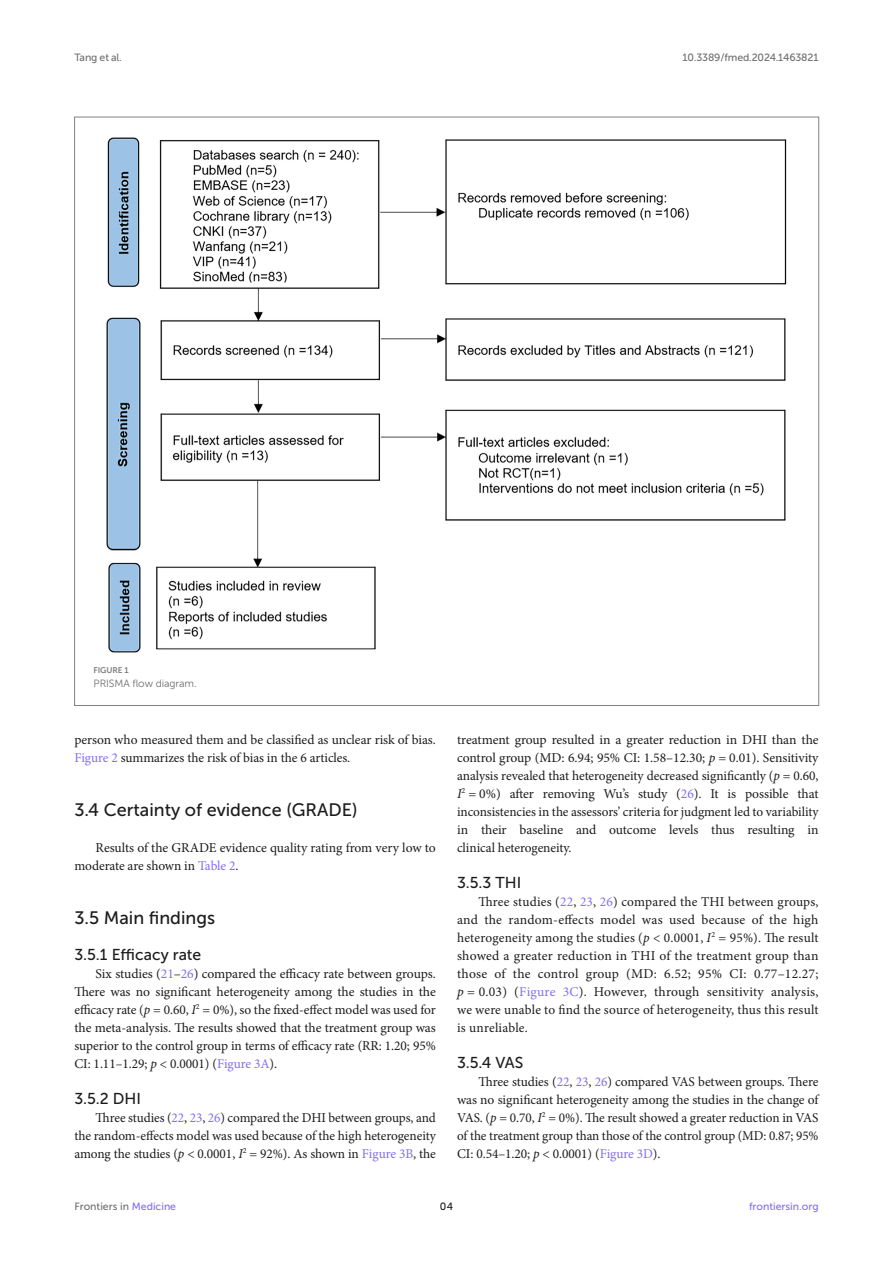
<style>
.page{position:relative;width:893px;height:1263px;background:#fff}
.page>*{position:absolute;margin:0;border:0;box-sizing:border-box;transform-origin:0 0}
.HEAD_2{font:18px "Museo Sans 500";color:#1b1c1b}
.HEAD_3{font:15.75px "Museo Sans 500";color:#1b1c1b}
.HEAD_3_after_HEAD_2{font:15.75px "Museo Sans 500";color:#1b1c1b}
.TEXT{font:13.5px/18px "Minion Pro";letter-spacing:-.005em;color:#1b1c1b;text-align:justify}
.t1{font:10.5px "Museo Sans 500";letter-spacing:-.015em;color:#706f70}
.FIG_LEG{font:10.5px "Museo Sans 300";letter-spacing:-.01em;color:#706f70}
.t2{font:10.5px "Museo Sans 500";color:#856df0}
.t3{font:10.5px "Museo Sans 500";color:#1b1c1b}
.FIG_HD{font:8.25px "Museo Sans 700";letter-spacing:-.01em;color:#7e7f7f}
.s1{color:#856df0}
.s2{font-style:italic}
</style>
<div class="page">
<img style="left:106px;top:137px;width:681px;height:516px">
<p class="t1" style="left:74px;top:51px;width:49px">Tang et al.</p>
<p class="t1" style="left:683px;top:51px;width:137px">10.3389/fmed.2024.1463821</p>
<p class="FIG_HD" style="left:94px;top:666px;width:37px">FIGURE 1</p>
<p class="FIG_LEG" style="left:94px;top:677px;width:105px">PRISMA flow diagram.</p>
<p class="TEXT" style="left:74px;top:731px;width:363px">person who measured them and be classified as unclear risk of bias.<br><span class="s1">Figure 2</span> summarizes the risk of bias in the 6 articles.</p>
<p class="HEAD_2" style="left:74px;top:800px;width:285px">3.4 Certainty of evidence (GRADE)</p>
<p class="TEXT" style="left:74px;top:839px;width:363px;text-indent:21px">Results of the GRADE evidence quality rating from very low to moderate are shown in <span class="s1">Table 2</span>.</p>
<p class="HEAD_2" style="left:74px;top:908px;width:142px">3.5 Main findings</p>
<p class="HEAD_3_after_HEAD_2" style="left:74px;top:946px;width:128px">3.5.1 Efficacy rate</p>
<p class="TEXT" style="left:74px;top:965px;width:363px;text-indent:21px">Six studies (<span class="s1">21</span>–<span class="s1">26</span>) compared the efficacy rate between groups.<br>There was no significant heterogeneity among the studies in the efficacy rate (<span class="s2">p</span> = 0.60, <span class="s2">I</span><sup>2</sup> = 0%), so the fixed-effect model was used for the meta-analysis. The results showed that the treatment group was superior to the control group in terms of efficacy rate (RR: 1.20; 95% CI: 1.11–1.29; <span class="s2">p</span> &lt; 0.0001) (<span class="s1">Figure 3A</span>).</p>
<p class="HEAD_3" style="left:74px;top:1090px;width:68px">3.5.2 DHI</p>
<p class="TEXT" style="left:74px;top:1109px;width:363px;text-indent:21px">Three studies (<span class="s1">22</span>, <span class="s1">23</span>, <span class="s1">26</span>) compared the DHI between groups, and the random-effects model was used because of the high heterogeneity among the studies (<span class="s2">p</span> &lt; 0.0001, <span class="s2">I</span><sup>2</sup> = 92%). As shown in <span class="s1">Figure 3B</span>, the</p>
<p class="TEXT" style="left:457px;top:731px;width:363px">treatment group resulted in a greater reduction in DHI than the control group (MD: 6.94; 95% CI: 1.58–12.30; <span class="s2">p</span> = 0.01). Sensitivity analysis revealed that heterogeneity decreased significantly (<span class="s2">p</span> = 0.60, <span class="s2">I</span><sup>2</sup> = 0%) after removing Wu’s study (<span class="s1">26</span>). It is possible that inconsistencies in the assessors’ criteria for judgment led to variability in their baseline and outcome levels thus resulting in clinical heterogeneity.</p>
<p class="HEAD_3" style="left:457px;top:874px;width:66px">3.5.3 THI</p>
<p class="TEXT" style="left:457px;top:893px;width:363px;text-indent:21px">Three studies (<span class="s1">22</span>, <span class="s1">23</span>, <span class="s1">26</span>) compared the THI between groups, and the random-effects model was used because of the high heterogeneity among the studies (<span class="s2">p</span> &lt; 0.0001, <span class="s2">I</span><sup>2</sup> = 95%). The result showed a greater reduction in THI of the treatment group than those of the control group (MD: 6.52; 95% CI: 0.77–12.27; <span class="s2">p</span> = 0.03) (<span class="s1">Figure 3C</span>). However, through sensitivity analysis, we were unable to find the source of heterogeneity, thus this result is unreliable.</p>
<p class="HEAD_3" style="left:457px;top:1054px;width:68px">3.5.4 VAS</p>
<p class="TEXT" style="left:457px;top:1073px;width:363px;text-indent:21px">Three studies (<span class="s1">22</span>, <span class="s1">23</span>, <span class="s1">26</span>) compared VAS between groups. There was no significant heterogeneity among the studies in the change of VAS. (<span class="s2">p</span> = 0.70, <span class="s2">I</span><sup>2</sup> = 0%). The result showed a greater reduction in VAS of the treatment group than those of the control group (MD: 0.87; 95% CI: 0.54–1.20; <span class="s2">p</span> &lt; 0.0001) (<span class="s1">Figure 3D</span>).</p>
<p class="t1" style="left:74px;top:1200px;width:103px">Frontiers in <span class="s1">Medicine</span></p>
<p class="t3" style="left:440px;top:1200px;width:15px">04</p>
<p class="t2" style="left:749px;top:1200px;width:71px">frontiersin.org</p>
</div>
